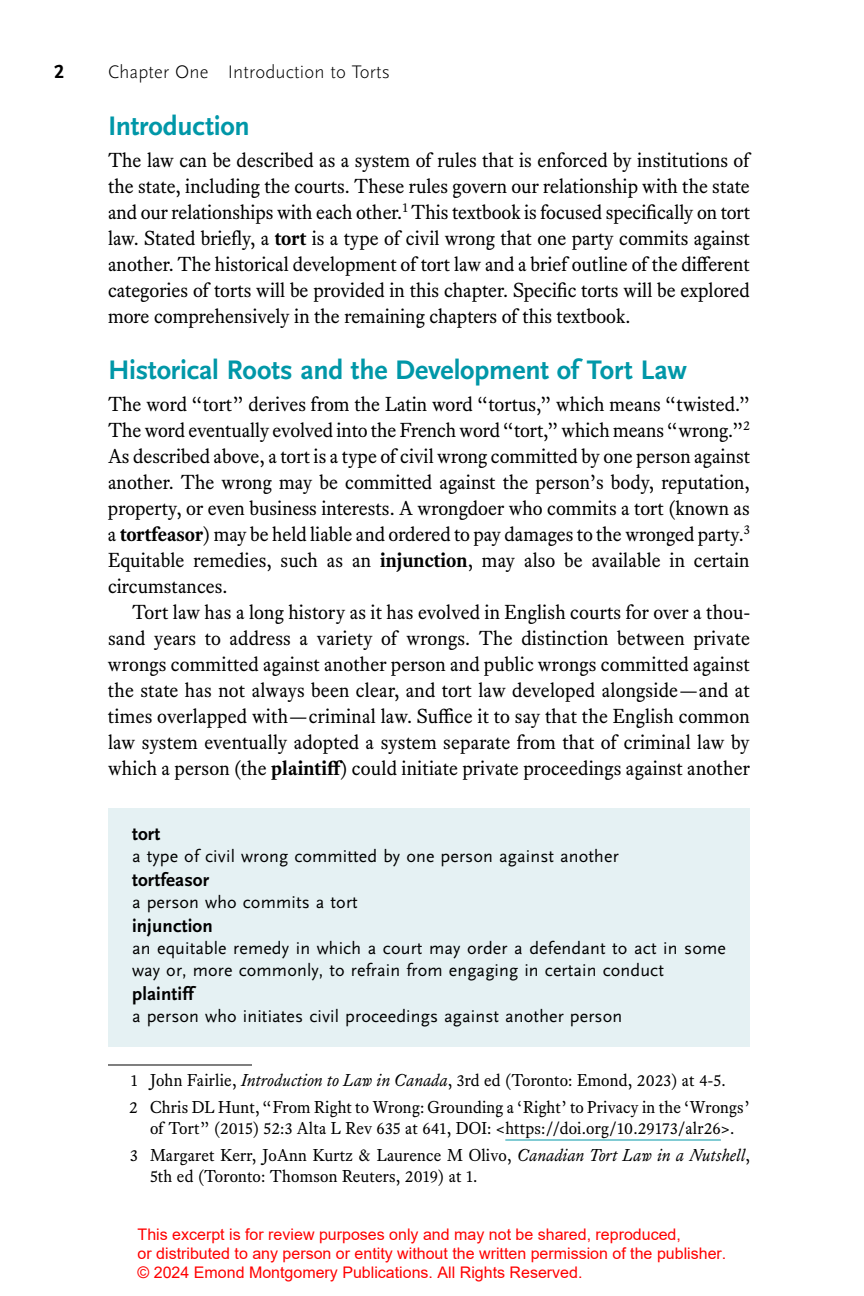
<style>
.page{position:relative;width:864px;height:1296px;background:#fff}
.page>*{position:absolute;margin:0;border:0;box-sizing:border-box;transform-origin:0 0}
.t1{font:700 28px "Scala Sans OT";letter-spacing:-.01em;color:#0097a8}
.t2{font:20px/26px "Equity Text B";color:#000;text-align:justify}
.t3{font:700 20px "Scala Sans OT";color:#000}
.t4{font:700 19px "Scala Sans OT";letter-spacing:.01em;color:#000}
.t5{font:300 19px "Scala Sans OT";letter-spacing:.005em;color:#000}
.t6{font:18px/22px "Scala Sans OT";letter-spacing:.01em;color:#000}
.t7{font:17px/27px "Equity Text B";letter-spacing:.01em;color:#000}
.t8{font:16px/19.2px "Arial";color:#f00}
.s1{font-weight:700}
.s2{font-style:italic}
</style>
<div class="page">
<hr style="left:108px;top:1065px;width:144px;height:1px;background:#000">
<hr style="left:505px;top:1140px;width:216px;height:1px;background:#0097a8">
<div style="left:108px;top:808px;width:642px;height:238px;background:#e5f1f3"></div>
<p class="t3" style="left:54px;top:60px;width:11px">2</p>
<p class="t5" style="left:108px;top:61px;width:284px">Chapter One Introduction to Torts</p>
<h1 class="t1" style="left:108px;top:110px;width:143px">Introduction</h1>
<p class="t2" style="left:108px;top:147px;width:644px">The law can be described as a system of rules that is enforced by institutions of the state, including the courts. These rules govern our relationship with the state and our relationships with each other. <sup>1</sup> This textbook is focused specifically on tort law. Stated briefly, a <span class="s1">tort</span> is a type of civil wrong that one party commits against another. The historical development of tort law and a brief outline of the different categories of torts will be provided in this chapter. Specific torts will be explored more comprehensively in the remaining chapters of this textbook.</p>
<h1 class="t1" style="left:108px;top:354px;width:580px">Historical Roots and the Development of Tort Law</h1>
<p class="t2" style="left:108px;top:391px;width:644px">The word “tort” derives from the Latin word “tortus,” which means “twisted.” The word eventually evolved into the French word “tort,” which means “wrong.”<sup>2<br></sup>As described above, a tort is a type of civil wrong committed by one person against another. The wrong may be committed against the person’s body, reputation, property, or even business interests. A wrongdoer who commits a tort (known as a <span class="s1">tortfeasor</span>) may be held liable and ordered to pay damages to the wronged party. <sup>3<br></sup>Equitable remedies, such as an <span class="s1">injunction</span>, may also be available in certain circumstances.</p>
<p class="t2" style="left:108px;top:599px;width:644px;text-indent:24px">Tort law has a long history as it has evolved in English courts for over a thou&shy;sand years to address a variety of wrongs. The distinction between private wrongs committed against another person and public wrongs committed against the state has not always been clear, and tort law developed alongside—and at times overlapped with—criminal law. Suffice it to say that the English common law system eventually adopted a system separate from that of criminal law by which a person (the <span class="s1">plaintiff</span>) could initiate private proceedings against another</p>
<p class="t4" style="left:132px;top:824px;width:30px">tort</p>
<p class="t6" style="left:132px;top:846px;width:488px">a type of civil wrong committed by one person against another</p>
<p class="t4" style="left:132px;top:870px;width:79px">tortfeasor</p>
<p class="t6" style="left:132px;top:892px;width:227px">a person who commits a tort</p>
<p class="t4" style="left:132px;top:916px;width:82px">injunction</p>
<p class="t6" style="left:132px;top:938px;width:596px">an equitable remedy in which a court may order a defendant to act in some way or, more commonly, to refrain from engaging in certain conduct</p>
<p class="t4" style="left:132px;top:984px;width:63px">plaintiff</p>
<p class="t6" style="left:132px;top:1006px;width:492px">a person who initiates civil proceedings against another person</p>
<p class="t7" style="left:129px;top:1067px;width:622px">1 John Fairlie, <span class="s2">Introduction to Law in Canada</span>, 3rd ed (Toronto: Emond, 2023) at 4-5.<br>2 Chris DL Hunt, “From Right to Wrong: Grounding a ‘Right’ to Privacy in the ‘Wrongs’</p>
<p class="t7" style="left:130px;top:1115px;width:621px;text-align:center">of Tort” (2015) 52:3 Alta L Rev 635 at 641, DOI: &lt;https://doi.org/10.29173/alr26&gt;.<br>3 Margaret Kerr, JoAnn Kurtz &amp; Laurence M Olivo, <span class="s2">Canadian Tort Law in a Nutshell</span>,</p>
<p class="t7" style="left:150px;top:1163px;width:327px">5th ed (Toronto: Thomson Reuters, 2019) at 1.</p>
<p class="t8" style="left:138px;top:1225px;width:590px">This excerpt is for review purposes only and may not be shared, reproduced,<br>or distributed to any person or entity without the written permission of the publisher. © 2024 Emond Montgomery Publications. All Rights Reserved.</p>
</div>
